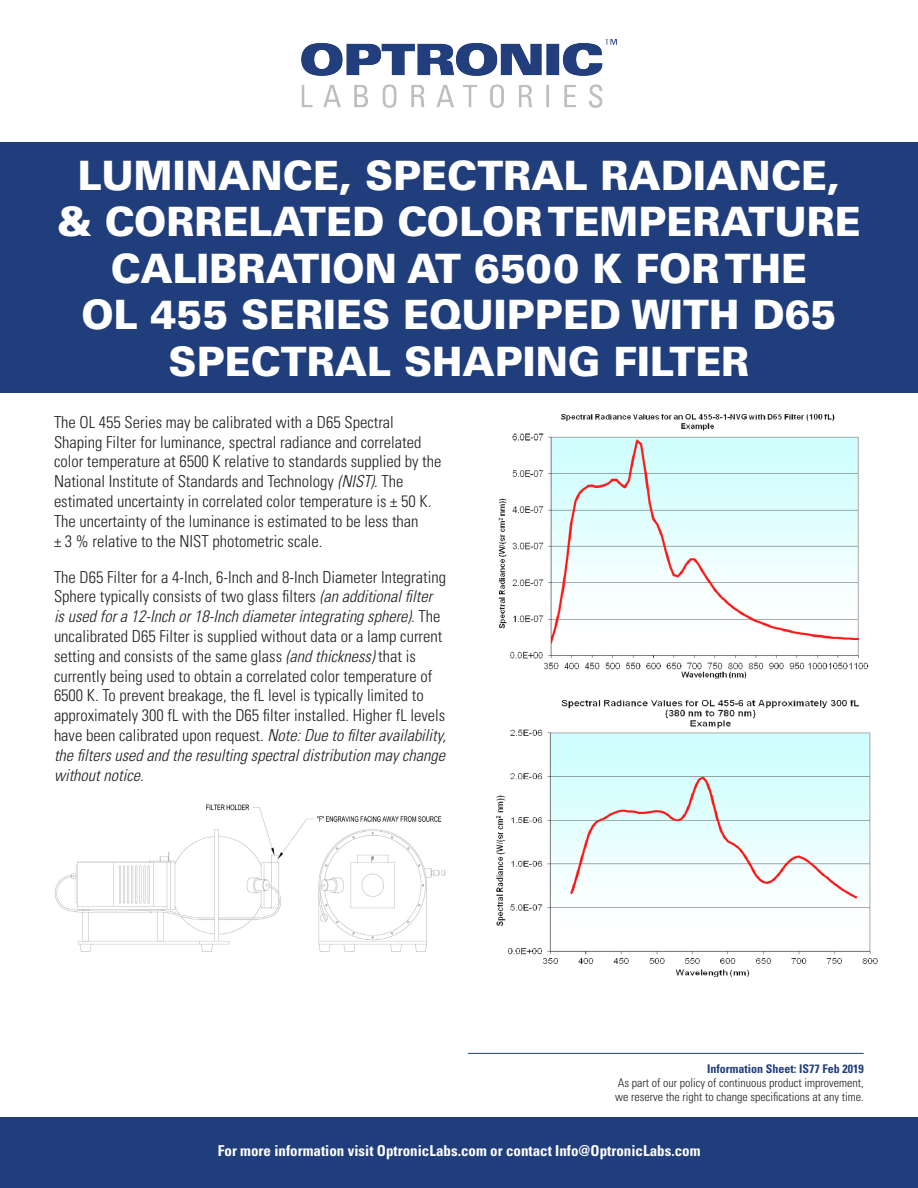
<style>
.page{position:relative;width:918px;height:1188px;background:#fff}
.page>*{position:absolute;margin:0;border:0;box-sizing:border-box;transform-origin:0 0}
.t1{font:900 40.5px/46.5px "Univers";color:#fff;text-align:center;scale:.96 1}
.t2{font:300 condensed 16.5px/19.8px "Univers";color:#231f20}
.t3{font:700 condensed 15px "Univers";color:#fff}
.t4{font:300 condensed 12px "Univers";color:#231f20}
.t5{font:700 condensed 12px "Univers";color:#213e7c}
.s1{font-style:italic}
</style>
<div class="page">
<div style="left:0;top:142px;width:918px;height:251px;background:#213e7c"></div>
<img style="left:302px;top:39px;width:314px;height:69px">
<hr style="left:468px;top:1053px;width:396px;height:1px;background:#213e7c">
<div style="left:0;top:1118px;width:918px;height:70px;background:#213e7c"></div>
<img style="left:54px;top:804px;width:392px;height:148px">
<img style="left:496px;top:414px;width:382px;height:563px">
<p class="t1" style="left:57px;top:152px;width:839px">LUMINANCE, SPECTRAL RADIANCE, &amp; CORRELATED COLOR TEMPERATURE<br>CALIBRATION AT 6500 K FOR THE<br>OL 455 SERIES EQUIPPED WITH D65<br>SPECTRAL SHAPING FILTER</p>
<p class="t2" style="left:54px;top:412px;width:341px">The OL 455 Series may be calibrated with a D65 Spectral</p>
<p class="t2" style="left:54px;top:432px;width:389px">Shaping Filter for luminance, spectral radiance and correlated color temperature at 6500 K relative to standards supplied by the<br>National Institute of Standards and Technology <span class="s1">(NIST)</span>. The</p>
<p class="t2" style="left:54px;top:491px;width:379px">estimated uncertainty in correlated color temperature is ± 50 K.<br>The uncertainty of the luminance is estimated to be less than</p>
<p class="t2" style="left:54px;top:531px;width:270px">± 3 % relative to the NIST photometric scale.</p>
<p class="t2" style="left:54px;top:567px;width:394px">The D65 Filter for a 4-Inch, 6-Inch and 8-Inch Diameter Integrating Sphere typically consists of two glass filters <span class="s1">(an additional filter is used for a 12-Inch or 18-Inch diameter integrating sphere)</span>. The uncalibrated D65 Filter is supplied without data or a lamp current setting and consists of the same glass <span class="s1">(and thickness)</span> that is currently being used to obtain a correlated color temperature of 6500 K. To prevent breakage, the fL level is typically limited to approximately 300 fL with the D65 filter installed. Higher fL levels have been calibrated upon request. <span class="s1">Note: Due to filter availability, the filters used and the resulting spectral distribution may change without notice.</span></p>
<p class="t5" style="left:707px;top:1061px;width:158px">Information Sheet: IS77 Feb 2019</p>
<p class="t4" style="left:618px;top:1076px;width:247px">As part of our policy of continuous product improvement,</p>
<p class="t4" style="left:615px;top:1090px;width:250px">we reserve the right to change specifications at any time.</p>
<p class="t3" style="left:218px;top:1142px;width:484px">For more information visit OptronicLabs.com or contact Info@OptronicLabs.com</p>
</div>
